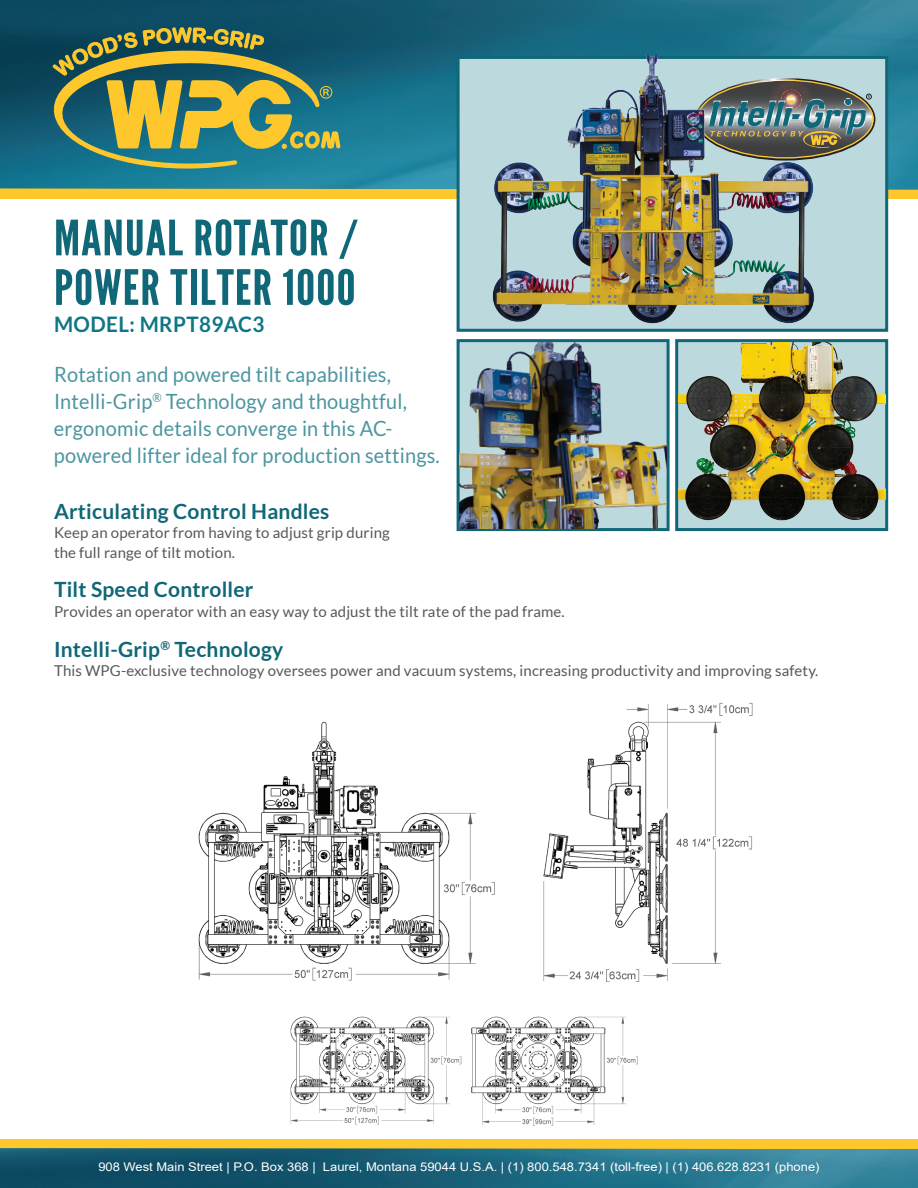
<style>
.page{position:relative;width:918px;height:1188px;background:#fff}
.page>*{position:absolute;margin:0;border:0;box-sizing:border-box;transform-origin:0 0}
.t1{font:48.6px/49.5px "League Gothic";letter-spacing:.02em;color:#106777;scale:1.11 1}
.t2{font:700 21.45px "Lato";letter-spacing:.02em;color:#0f7685;scale:.96 1}
.t3{font:21px/27px "Lato";letter-spacing:.01em;color:#4c95a0;scale:.95 1}
.t4{font:700 21px "Lato";letter-spacing:.01em;color:#106777}
.t5{font:15px/19.5px "Lato";letter-spacing:.01em;color:#57585a}
.t6{font:12px "Arial";color:#fff;scale:1.08 1}
</style>
<div class="page">
<svg style="left:675px;top:339px;width:213px;height:192px;fill:#106777"></svg>
<div style="left:0;top:185px;width:918px;height:14px;background:#fec82d"></div>
<div style="left:0;top:1140px;width:918px;height:13px;background:#fec82d"></div>
<img style="left:0;top:0;width:918px;height:189px">
<img style="left:0;top:1148px;width:918px;height:40px">
<div style="left:457px;top:56px;width:431px;height:276px;background:#bcd9de;border:3px solid #106777"></div>
<svg style="left:820px;top:81px;width:55px;height:77px"></svg>
<svg style="left:48px;top:27px;width:293px;height:144px"></svg>
<img style="left:198px;top:703px;width:555px;height:279px">
<img style="left:678px;top:342px;width:207px;height:186px">
<img style="left:290px;top:1016px;width:348px;height:110px">
<svg style="left:457px;top:339px;width:213px;height:192px;fill:#106777"></svg>
<img style="left:460px;top:342px;width:206px;height:186px">
<img style="left:485px;top:56px;width:335px;height:276px">
<h1 class="t1" style="left:54px;top:214px;width:275px">MANUAL ROTATOR /<br>POWER TILTER 1000</h1>
<h2 class="t2" style="left:54px;top:312px;width:221px">MODEL: MRPT89AC3</h2>
<h3 class="t3" style="left:54px;top:361px;width:408px">Rotation and powered tilt capabilities, Intelli-Grip<sup>®</sup> Technology and thoughtful, ergonomic details converge in this AC&shy;powered lifter ideal for production settings.</h3>
<h3 class="t4" style="left:54px;top:499px;width:277px">Articulating Control Handles</h3>
<p class="t5" style="left:54px;top:523px;width:337px">Keep an operator from having to adjust grip during the full range of tilt motion.</p>
<h3 class="t4" style="left:54px;top:578px;width:201px">Tilt Speed Controller</h3>
<p class="t5" style="left:54px;top:602px;width:512px">Provides an operator with an easy way to adjust the tilt rate of the pad frame.</p>
<h3 class="t4" style="left:54px;top:637px;width:231px">Intelli-Grip<sup>®</sup> Technology</h3>
<p class="t5" style="left:54px;top:661px;width:766px">This WPG-exclusive technology oversees power and vacuum systems, increasing productivity and improving safety.</p>
<p class="t6" style="left:98px;top:1159px;width:669px">908 West Main Street | P.O. Box 368 | Laurel, Montana 59044 U.S.A. | (1) 800.548.7341 (toll-free) | (1) 406.628.8231 (phone)</p>
</div>
